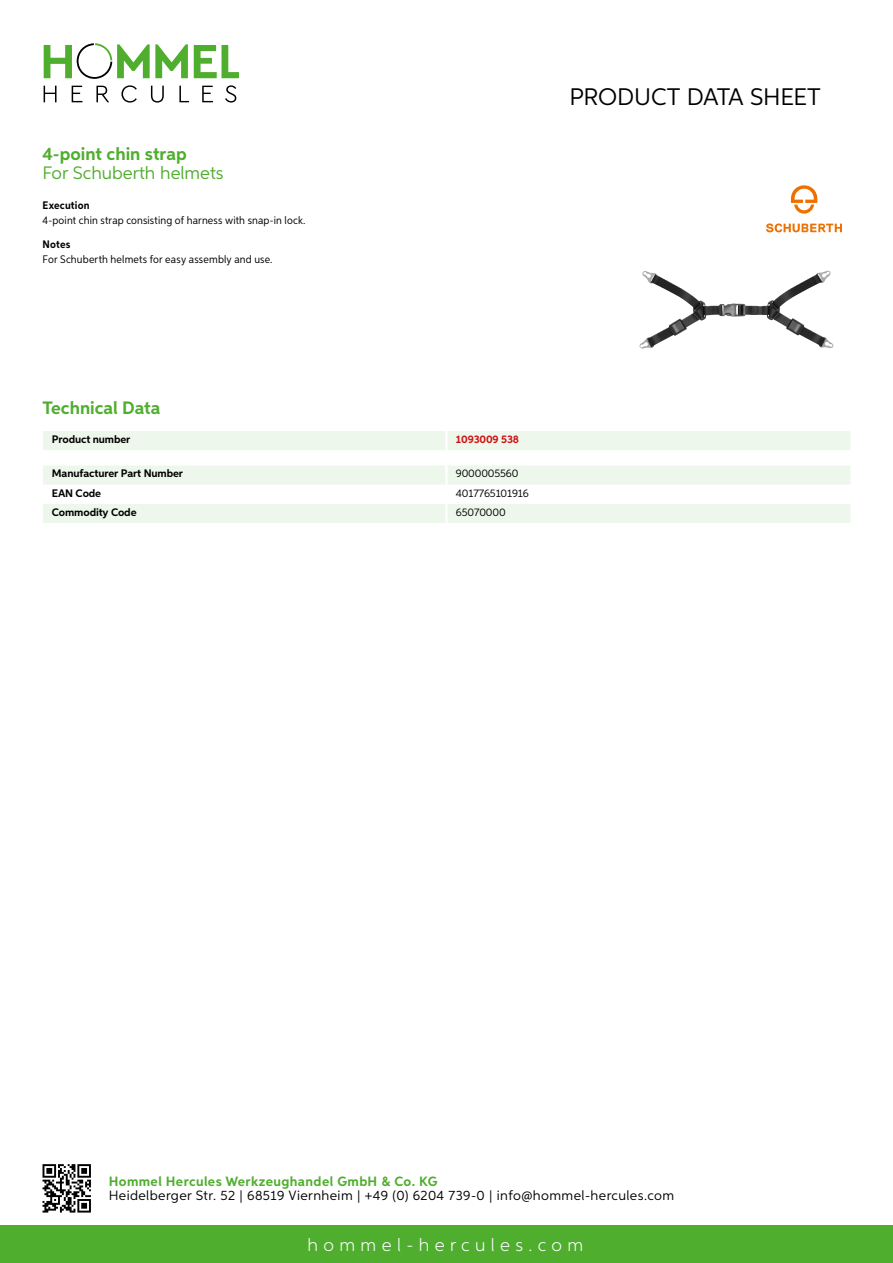
<style>
.page{position:relative;width:893px;height:1263px;background:#fff}
.page>*{position:absolute;margin:0;border:0;box-sizing:border-box;transform-origin:0 0}
.t1{font:24px "Aspira";letter-spacing:-.01em;color:#000}
.t2{font:700 18px "Aspira";color:#50ae2f}
.t3{font:300 18px "Aspira";letter-spacing:.3em;color:#fff}
.t4{font:18px "Aspira";color:#50ae2f}
.t5{font:13.5px "Aspira";letter-spacing:.03em;color:#000}
.t6{font:700 13.5px "Aspira";letter-spacing:.03em;color:#50ae2f}
.t7{font:10.95px "Aspira Nar";letter-spacing:.015em;color:#000}
.t8{font:700 10.95px "Aspira";letter-spacing:-.01em;color:#000}
.t9{font:10.95px "Aspira";letter-spacing:-.01em;color:#000}
.t10{font:700 10.95px "Aspira Nar";letter-spacing:.015em;color:#000}
.t11{font:700 10.95px "Aspira";letter-spacing:-.01em;color:#cd1013}
</style>
<div class="page">
<div style="left:0;top:1226px;width:893px;height:37px;background:#50ae2f"></div>
<svg style="left:43px;top:1164px;width:48px;height:48px"></svg>
<svg style="left:194px;top:45px;width:45px;height:33px"></svg>
<svg style="left:44px;top:43px;width:144px;height:36px"></svg>
<svg style="left:44px;top:86px;width:13px;height:16px"></svg>
<svg style="left:72px;top:86px;width:10px;height:16px"></svg>
<svg style="left:96px;top:86px;width:13px;height:16px"></svg>
<svg style="left:121px;top:85px;width:16px;height:18px"></svg>
<svg style="left:151px;top:86px;width:13px;height:17px"></svg>
<svg style="left:179px;top:86px;width:10px;height:16px"></svg>
<svg style="left:202px;top:86px;width:11px;height:16px"></svg>
<svg style="left:225px;top:85px;width:11px;height:18px"></svg>
<div style="left:43px;top:431px;width:807px;height:19px;background:#eef7eb"></div>
<hr style="left:445px;top:431px;width:3px;height:19px;background:#fff">
<svg style="left:43px;top:466px;width:807px;height:57px"></svg>
<hr style="left:445px;top:504px;width:3px;height:19px;background:#fff">
<img style="left:639px;top:271px;width:188px;height:78px">
<svg style="left:766px;top:223px;width:76px;height:9px"></svg>
<svg style="left:791px;top:185px;width:26px;height:29px"></svg>
<h2 class="t2" style="left:43px;top:142px;width:146px">4-point chin strap</h2>
<h2 class="t4" style="left:43px;top:162px;width:183px">For Schuberth helmets</h2>
<p class="t10" style="left:43px;top:199px;width:49px">Execution</p>
<p class="t7" style="left:43px;top:214px;width:264px">4-point chin strap consisting of harness with snap-in lock.</p>
<p class="t10" style="left:43px;top:237px;width:29px">Notes</p>
<p class="t7" style="left:43px;top:252px;width:232px">For Schuberth helmets for easy assembly and use.</p>
<h1 class="t1" style="left:569px;top:82px;width:253px">Product data sh eet</h1>
<h2 class="t2" style="left:43px;top:397px;width:120px">Technical Data</h2>
<p class="t8" style="left:52px;top:432px;width:80px">Product number</p>
<p class="t11" style="left:456px;top:432px;width:65px">1093009 538</p>
<p class="t8" style="left:52px;top:467px;width:133px">Manufacturer Part Number</p>
<p class="t9" style="left:456px;top:467px;width:64px">9000005560</p>
<p class="t8" style="left:52px;top:486px;width:51px">EAN Code</p>
<p class="t9" style="left:456px;top:486px;width:74px">4017765101916</p>
<p class="t8" style="left:52px;top:505px;width:86px">Commodity Code</p>
<p class="t9" style="left:456px;top:505px;width:51px">65070000</p>
<p class="t6" style="left:109px;top:1172px;width:330px">Hommel Hercules Werkzeughandel GmbH &amp; Co. KG</p>
<p class="t5" style="left:109px;top:1187px;width:567px">Heidelberger Str. 52 | 68519 Viernheim | +49 (0) 6204 739-0 | info@hommel-hercules.com</p>
<h2 class="t3" style="left:307px;top:1234px;width:277px">hommel-hercules.com</h2>
</div>
